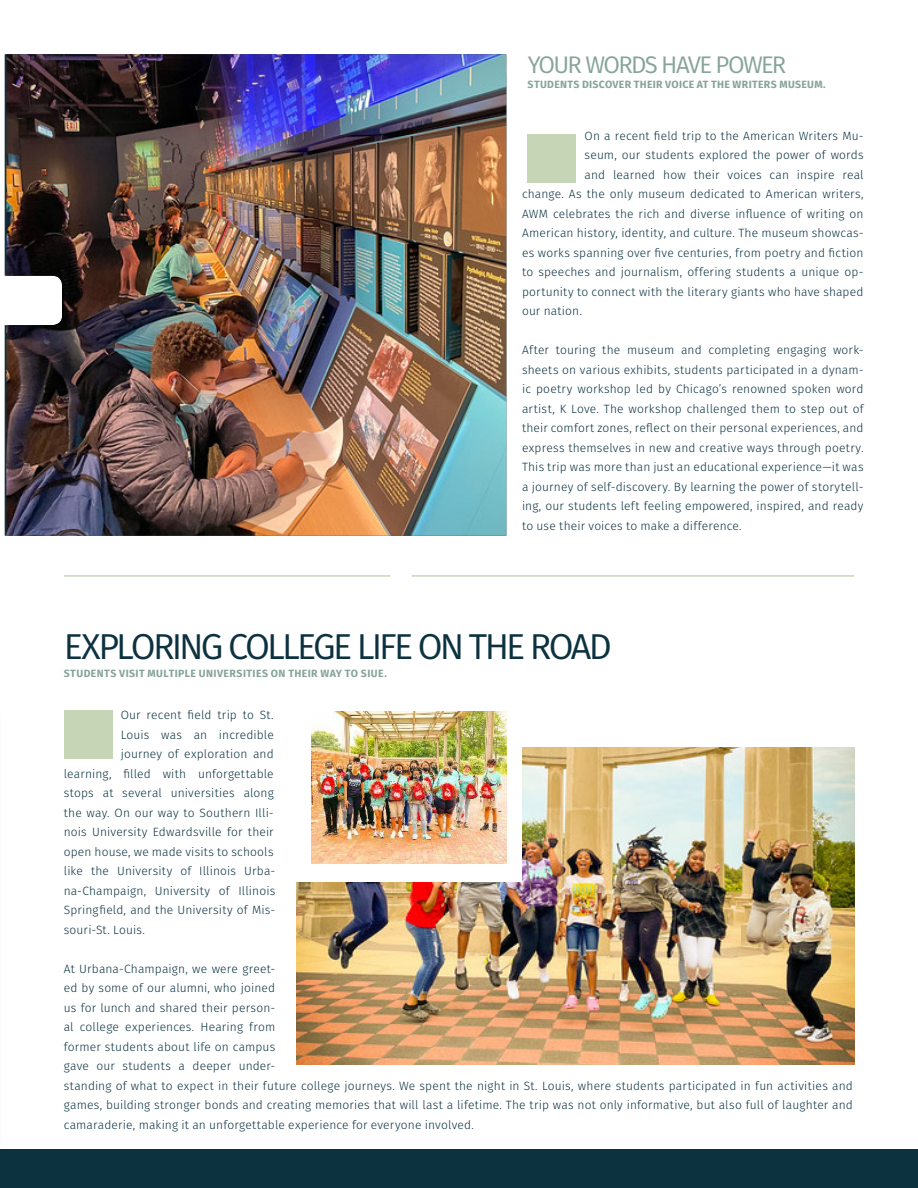
<style>
.page{position:relative;width:918px;height:1188px;background:#fff}
.page>*{position:absolute;margin:0;border:0;box-sizing:border-box;transform-origin:0 0}
.t1{font:36px "Fira Sans";letter-spacing:-.08em;color:#0c3240}
.t2{font:24px "Fira Sans";letter-spacing:-.07em;color:#86a498}
.t3{font:300 12px/19.5px "Fira Sans";letter-spacing:.01em;color:#0c3240;text-align:justify}
.t4{font:700 10.5px "Fira Sans";letter-spacing:.035em;color:#86a498}
</style>
<div class="page">
<img style="left:6px;top:54px;width:500px;height:482px">
<hr style="left:64px;top:575px;width:326px;height:2px;background:#c7d5b7">
<hr style="left:412px;top:575px;width:442px;height:2px;background:#c7d5b7">
<img style="left:296px;top:747px;width:558px;height:318px">
<div style="left:296px;top:700px;width:226px;height:182px;background:#fff"></div>
<img style="left:312px;top:711px;width:194px;height:153px">
<div style="left:528px;top:134px;width:48px;height:48px;background:#c7d5b7"></div>
<div style="left:64px;top:710px;width:48px;height:49px;background:#c7d5b7"></div>
<div style="left:0;top:1150px;width:918px;height:38px;background:#0c3240"></div>
<h2 class="t2" style="left:528px;top:48px;width:260px">YOUR WORDS HAVE POWER</h2>
<p class="t4" style="left:528px;top:77px;width:300px">STUDENTS DISCOVER THEIR VOICE AT THE WRITERS MUSEUM.</p>
<p class="t3" style="left:585px;top:126px;width:280px">On a recent field trip to the American Writers Mu-</p>
<p class="t3" style="left:585px;top:145px;width:281px">seum, our students explored the power of words</p>
<p class="t3" style="left:585px;top:165px;width:280px">and learned how their voices can inspire real</p>
<p class="t3" style="left:522px;top:184px;width:343px">change. As the only museum dedicated to American writers,</p>
<p class="t3" style="left:522px;top:204px;width:343px">AWM celebrates the rich and diverse influence of writing on</p>
<p class="t3" style="left:522px;top:223px;width:343px">American history, identity, and culture. The museum showcas-</p>
<p class="t3" style="left:522px;top:243px;width:343px">es works spanning over five centuries, from poetry and fiction</p>
<p class="t3" style="left:522px;top:262px;width:343px">to speeches and journalism, offering students a unique op-</p>
<p class="t3" style="left:522px;top:282px;width:343px">portunity to connect with the literary giants who have shaped</p>
<p class="t3" style="left:522px;top:301px;width:62px">our nation.</p>
<p class="t3" style="left:522px;top:340px;width:343px">After touring the museum and completing engaging work&shy;sheets on various exhibits, students participated in a dynam&shy;ic poetry workshop led by Chicago’s renowned spoken word artist, K Love. The workshop challenged them to step out of their comfort zones, reflect on their personal experiences, and express themselves in new and creative ways through poetry.<br>This trip was more than just an educational experience—it was a journey of self-discovery. By learning the power of storytell&shy;ing, our students left feeling empowered, inspired, and ready to use their voices to make a difference.</p>
<h1 class="t1" style="left:64px;top:621px;width:549px">EXPLORING COLLEGE LIFE ON THE ROAD</h1>
<p class="t4" style="left:64px;top:666px;width:325px">STUDENTS VISIT MULTIPLE UNIVERSITIES ON THEIR WAY TO SIUE.</p>
<p class="t3" style="left:121px;top:705px;width:155px">Our recent field trip to St.</p>
<p class="t3" style="left:121px;top:725px;width:155px">Louis was an incredible</p>
<p class="t3" style="left:121px;top:744px;width:155px">journey of exploration and</p>
<p class="t3" style="left:64px;top:764px;width:211px">learning, filled with unforgettable</p>
<p class="t3" style="left:64px;top:783px;width:212px">stops at several universities along</p>
<p class="t3" style="left:64px;top:803px;width:212px">the way. On our way to Southern Illi-</p>
<p class="t3" style="left:64px;top:822px;width:211px">nois University Edwardsville for their</p>
<p class="t3" style="left:64px;top:842px;width:211px">open house, we made visits to schools</p>
<p class="t3" style="left:64px;top:861px;width:213px">like the University of Illinois Urba-</p>
<p class="t3" style="left:64px;top:881px;width:213px">na-Champaign, University of Illinois</p>
<p class="t3" style="left:64px;top:900px;width:213px">Springfield, and the University of Mis-</p>
<p class="t3" style="left:64px;top:920px;width:83px">souri-St. Louis.</p>
<p class="t3" style="left:64px;top:959px;width:791px;text-align:left">At Urbana-Champaign, we were greet-<br>ed by some of our alumni, who joined<br>us for lunch and shared their person-<br>al college experiences. Hearing from<br>former students about life on campus<br>gave our students a deeper under-<br>standing of what to expect in their future college journeys. We spent the night in St. Louis, where students participated in fun activities and games, building stronger bonds and creating memories that will last a lifetime. The trip was not only informative, but also full of laughter and camaraderie, making it an unforgettable experience for everyone involved.</p>
</div>
